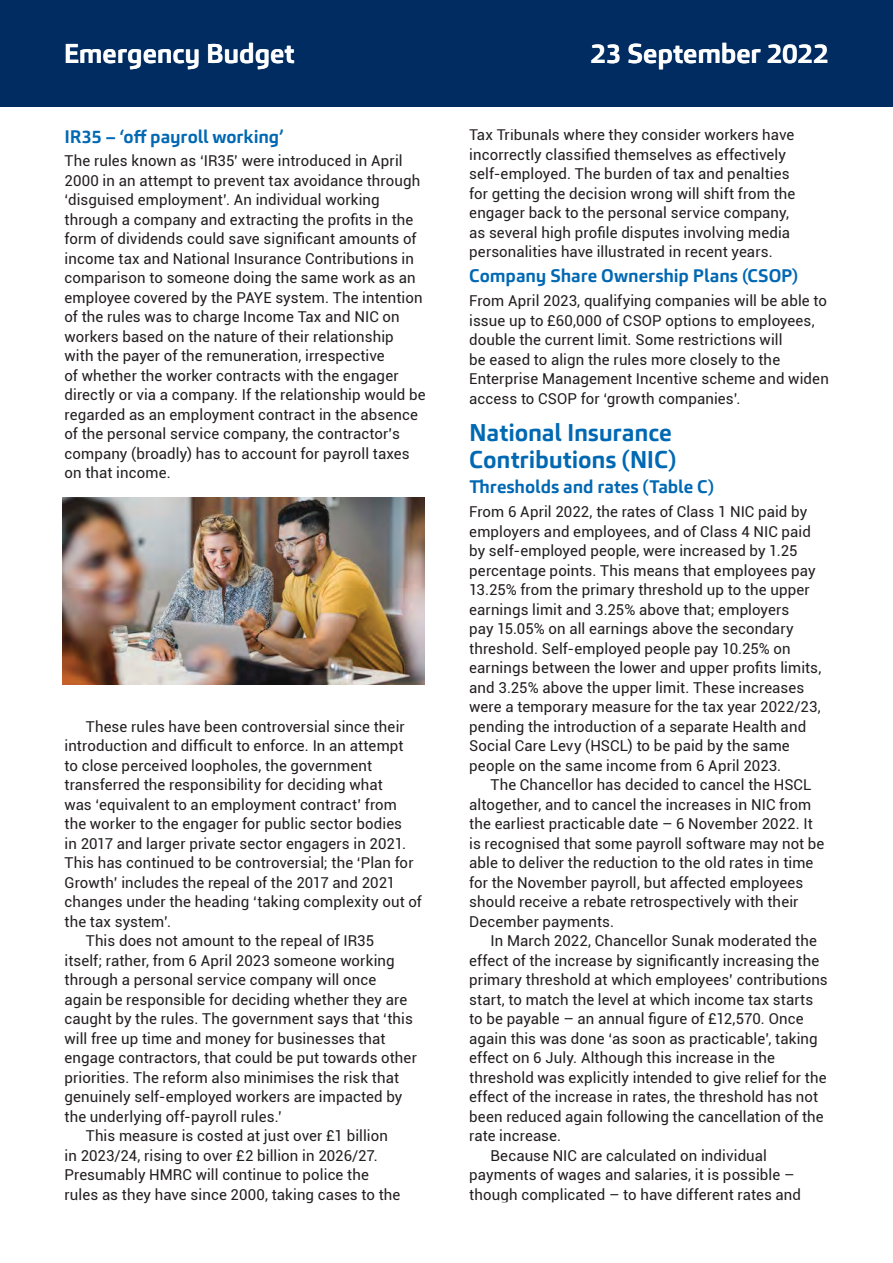
<style>
.page{position:relative;width:893px;height:1263px;background:#fff}
.page>*{position:absolute;margin:0;border:0;box-sizing:border-box;transform-origin:0 0}
.t1{font:700 27px "Carnac";letter-spacing:-.005em;color:#fff}
.t2{font:700 24px/27px "Carnac";letter-spacing:-.01em;color:#0168b3}
.t3{font:700 18px "Carnac";letter-spacing:-.005em;color:#0168b3}
.t4{font:15px/19.5px "Roboto";letter-spacing:.005em;color:#231f20}
</style>
<div class="page">
<div style="left:0;top:0;width:893px;height:106px;background:#002c62"></div>
<img style="left:63px;top:497px;width:361px;height:188px">
<h1 class="t1" style="left:64px;top:36px;width:232px">Emergency Budget</h1>
<h1 class="t1" style="left:591px;top:36px;width:240px">23 September 2022</h1>
<p class="t3" style="left:65px;top:125px;width:221px">IR35 – ‘off payroll working’</p>
<p class="t4" style="left:65px;top:151px;width:363px">The rules known as ‘IR35’ were introduced in April 2000 in an attempt to prevent tax avoidance through ‘disguised employment’. An individual working through a company and extracting the profits in the form of dividends could save significant amounts of income tax and National Insurance Contributions in comparison to someone doing the same work as an employee covered by the PAYE system. The intention of the rules was to charge Income Tax and NIC on workers based on the nature of their relationship with the payer of the remuneration, irrespective<br>of whether the worker contracts with the engager directly or via a company. If the relationship would be regarded as an employment contract in the absence of the personal service company, the contractor’s company (broadly) has to account for payroll taxes on that income.</p>
<p class="t4" style="left:86px;top:716px;width:321px">These rules have been controversial since their</p>
<p class="t4" style="left:65px;top:736px;width:340px">introduction and difficult to enforce. In an attempt</p>
<p class="t4" style="left:65px;top:755px;width:309px">to close perceived loopholes, the government</p>
<p class="t4" style="left:65px;top:775px;width:320px">transferred the responsibility for deciding what</p>
<p class="t4" style="left:65px;top:794px;width:334px">was ‘equivalent to an employment contract’ from</p>
<p class="t4" style="left:65px;top:814px;width:339px">the worker to the engager for public sector bodies</p>
<p class="t4" style="left:65px;top:833px;width:343px">in 2017 and larger private sector engagers in 2021.</p>
<p class="t4" style="left:65px;top:853px;width:351px">This has continued to be controversial; the ‘Plan for</p>
<p class="t4" style="left:65px;top:872px;width:332px">Growth’ includes the repeal of the 2017 and 2021</p>
<p class="t4" style="left:65px;top:892px;width:359px">changes under the heading ‘taking complexity out of</p>
<p class="t4" style="left:65px;top:911px;width:108px">the tax system’.</p>
<p class="t4" style="left:86px;top:931px;width:290px">This does not amount to the repeal of IR35</p>
<p class="t4" style="left:65px;top:950px;width:332px">itself; rather, from 6 April 2023 someone working</p>
<p class="t4" style="left:65px;top:970px;width:313px">through a personal service company will once</p>
<p class="t4" style="left:65px;top:989px;width:344px">again be responsible for deciding whether they are</p>
<p class="t4" style="left:65px;top:1009px;width:350px">caught by the rules. The government says that ‘this</p>
<p class="t4" style="left:65px;top:1028px;width:322px">will free up time and money for businesses that</p>
<p class="t4" style="left:65px;top:1048px;width:354px">engage contractors, that could be put towards other</p>
<p class="t4" style="left:65px;top:1067px;width:336px">priorities. The reform also minimises the risk that</p>
<p class="t4" style="left:65px;top:1087px;width:339px">genuinely self-employed workers are impacted by</p>
<p class="t4" style="left:65px;top:1106px;width:219px">the underlying off-payroll rules.’</p>
<p class="t4" style="left:86px;top:1126px;width:304px">This measure is costed at just over £1 billion</p>
<p class="t4" style="left:65px;top:1145px;width:315px">in 2023/24, rising to over £2 billion in 2026/27.</p>
<p class="t4" style="left:65px;top:1165px;width:306px">Presumably HMRC will continue to police the</p>
<p class="t4" style="left:65px;top:1184px;width:337px">rules as they have since 2000, taking cases to the</p>
<p class="t4" style="left:469px;top:125px;width:328px">Tax Tribunals where they consider workers have incorrectly classified themselves as effectively self-employed. The burden of tax and penalties for getting the decision wrong will shift from the engager back to the personal service company, as several high profile disputes involving media personalities have illustrated in recent years.</p>
<p class="t3" style="left:469px;top:264px;width:330px">Company Share Ownership Plans (CSOP)</p>
<p class="t4" style="left:469px;top:290px;width:361px">From April 2023, qualifying companies will be able to issue up to £60,000 of CSOP options to employees, double the current limit. Some restrictions will<br>be eased to align the rules more closely to the Enterprise Management Incentive scheme and widen access to CSOP for ‘growth companies’.</p>
<h2 class="t2" style="left:469px;top:419px;width:209px">National Insurance<br>Contributions (NIC)</h2>
<p class="t3" style="left:469px;top:475px;width:247px">Thresholds and rates (Table C)</p>
<p class="t4" style="left:469px;top:501px;width:354px">From 6 April 2022, the rates of Class 1 NIC paid by employers and employees, and of Class 4 NIC paid by self-employed people, were increased by 1.25 percentage points. This means that employees pay 13.25% from the primary threshold up to the upper earnings limit and 3.25% above that; employers<br>pay 15.05% on all earnings above the secondary threshold. Self-employed people pay 10.25% on earnings between the lower and upper profits limits, and 3.25% above the upper limit. These increases were a temporary measure for the tax year 2022/23, pending the introduction of a separate Health and Social Care Levy (HSCL) to be paid by the same people on the same income from 6 April 2023.</p>
<p class="t4" style="left:469px;top:774px;width:357px;text-indent:21px">The Chancellor has decided to cancel the HSCL altogether, and to cancel the increases in NIC from the earliest practicable date – 6 November 2022. It is recognised that some payroll software may not be able to deliver the reduction to the old rates in time for the November payroll, but affected employees should receive a rebate retrospectively with their December payments.</p>
<p class="t4" style="left:490px;top:930px;width:328px">In March 2022, Chancellor Sunak moderated the</p>
<p class="t4" style="left:469px;top:950px;width:352px">effect of the increase by significantly increasing the</p>
<p class="t4" style="left:469px;top:969px;width:360px">primary threshold at which employees’ contributions</p>
<p class="t4" style="left:469px;top:989px;width:345px">start, to match the level at which income tax starts</p>
<p class="t4" style="left:469px;top:1008px;width:336px">to be payable – an annual figure of £12,570. Once</p>
<p class="t4" style="left:469px;top:1028px;width:350px">again this was done ‘as soon as practicable’, taking</p>
<p class="t4" style="left:469px;top:1047px;width:307px">effect on 6 July. Although this increase in the</p>
<p class="t4" style="left:469px;top:1067px;width:359px">threshold was explicitly intended to give relief for the</p>
<p class="t4" style="left:469px;top:1086px;width:350px">effect of the increase in rates, the threshold has not</p>
<p class="t4" style="left:469px;top:1106px;width:356px">been reduced again following the cancellation of the</p>
<p class="t4" style="left:469px;top:1125px;width:93px">rate increase.</p>
<p class="t4" style="left:490px;top:1145px;width:278px">Because NIC are calculated on individual</p>
<p class="t4" style="left:469px;top:1164px;width:327px">payments of wages and salaries, it is possible –</p>
<p class="t4" style="left:469px;top:1184px;width:333px">though complicated – to have different rates and</p>
</div>
